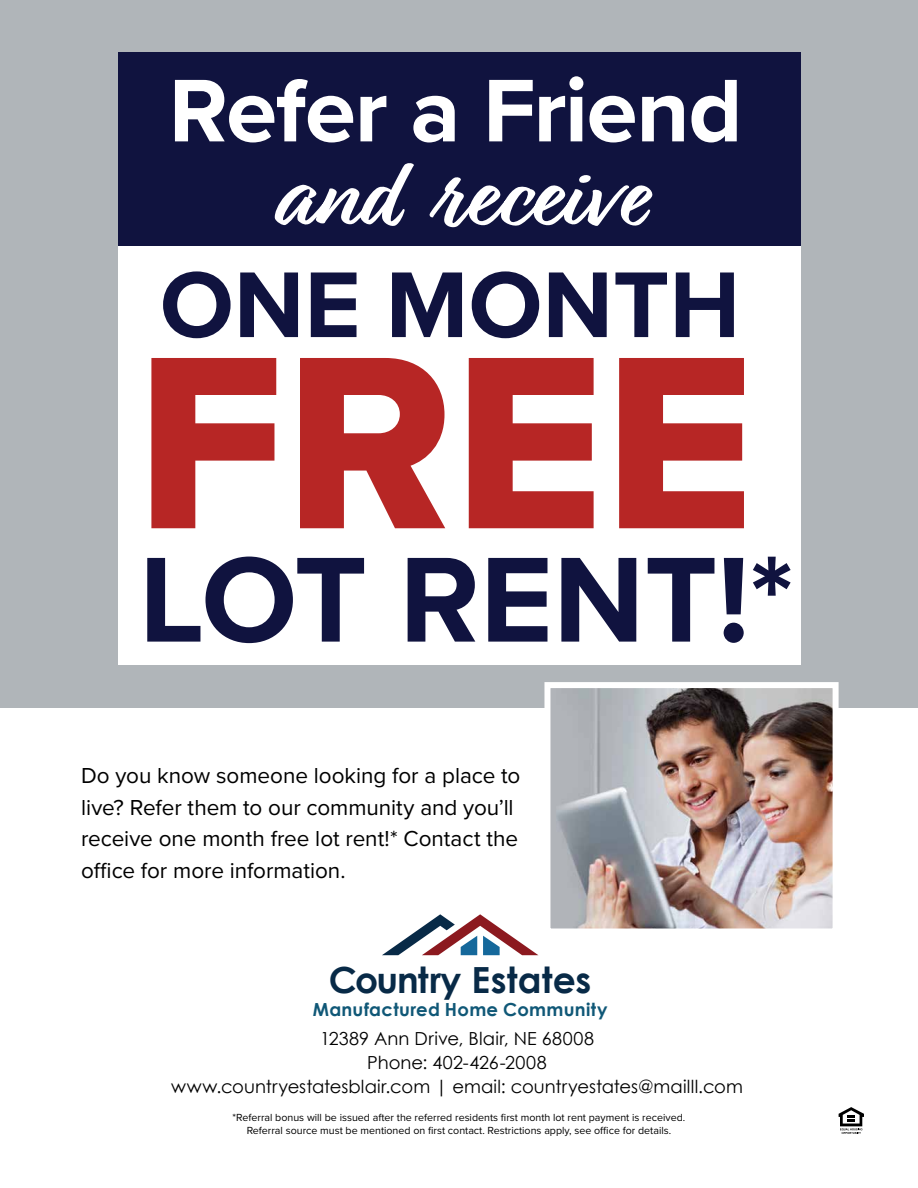
<style>
.page{position:relative;width:918px;height:1188px;background:#fff}
.page>*{position:absolute;margin:0;border:0;box-sizing:border-box;transform-origin:0 0}
.t1{font:700 36px "Century Gothic";letter-spacing:-.005em;color:#082a47}
.t2{font:22.5px/31.5px "Proxima Nova";letter-spacing:-.005em;color:#000}
.t3{font:18px/24px "Century Gothic";letter-spacing:.005em;color:#000;text-align:center}
.t4{font:700 18px "Century Gothic";letter-spacing:.015em;color:#105877}
.t5{font:10.65px/12.8px "Proxima Nova";color:#000;text-align:center}
</style>
<div class="page">
<div style="left:0;top:0;width:918px;height:708px;background:#b0b5b9"></div>
<img style="left:551px;top:689px;width:281px;height:238px">
<div style="left:544px;top:682px;width:295px;height:252px;border:6px solid #fff"></div>
<div style="left:118px;top:52px;width:682px;height:196px;background:#10133f"></div>
<div style="left:118px;top:246px;width:682px;height:418px;background:#fff"></div>
<svg style="left:175px;top:76px;width:562px;height:66px"></svg>
<svg style="left:274px;top:163px;width:379px;height:65px"></svg>
<svg style="left:163px;top:271px;width:571px;height:67px"></svg>
<svg style="left:147px;top:557px;width:644px;height:86px"></svg>
<svg style="left:151px;top:358px;width:593px;height:170px;fill:#b72625"></svg>
<svg style="left:839px;top:1107px;width:25px;height:27px"></svg>
<svg style="left:382px;top:914px;width:156px;height:41px"></svg>
<h2 class="t2" style="left:81px;top:759px;width:441px">Do you know someone looking for a place to live? Refer them to our community and you’ll receive one month free lot rent!* Contact the office for more information.</h2>
<h1 class="t1" style="left:329px;top:953px;width:264px">Country Estates</h1>
<h3 class="t4" style="left:313px;top:996px;width:296px">Manufactured Home Community</h3>
<h3 class="t3" style="left:171px;top:1026px;width:574px">12389 Ann Drive, Blair, NE 68008<br>Phone: 402-426-2008<br>www.countryestatesblair.com | email: countryestates@mailll.com</h3>
<p class="t5" style="left:233px;top:1111px;width:454px">*Referral bonus will be issued after the referred residents first month lot rent payment is received.<br>Referral source must be mentioned on first contact. Restrictions apply, see office for details.</p>
</div>
